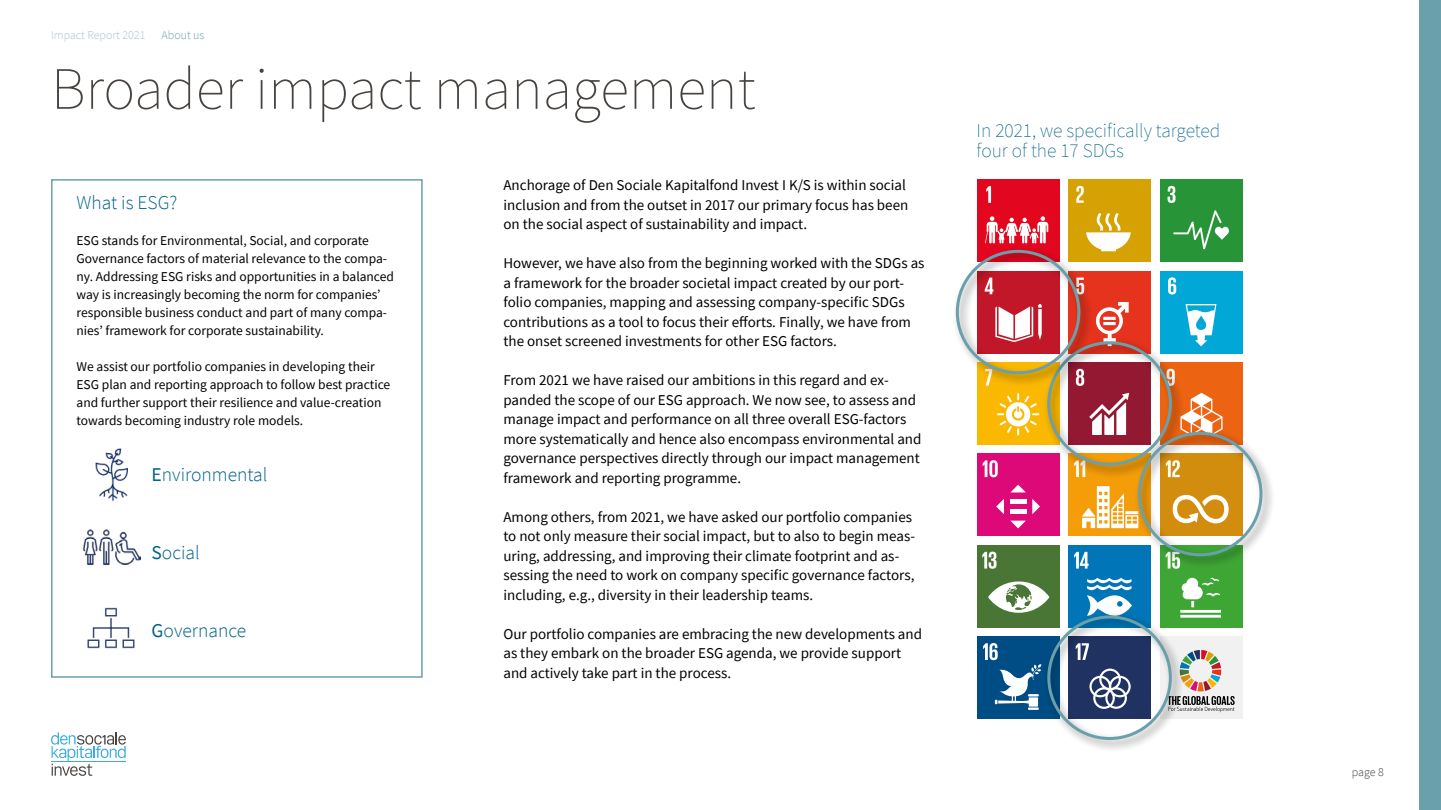
<style>
.page{position:relative;width:1441px;height:810px;background:#fff}
.page>*{position:absolute;margin:0;border:0;box-sizing:border-box;transform-origin:0 0}
.t1{font:200 60px "Source Sans Pro";color:#48433f}
.t2{font:200 19.5px/19.5px "Source Sans Pro";color:#00628b}
.t3{font:300 19.5px "Source Sans Pro";color:#00628b}
.t4{font:15px/19.5px "Source Sans Pro";color:#000}
.t5{font:13.5px/18px "Source Sans Pro";color:#000}
.t6{font:300 12px "Source Sans Pro";color:#a6c5cd}
.t7{font:300 12px "Source Sans Pro";color:#6aa0ab}
.t8{font:300 12px "Source Sans Pro";color:#48433f}
.s1{font-weight:400}
</style>
<div class="page">
<div style="left:51px;top:179px;width:371px;height:499px;background:#fff;border:2px solid #6aa0ab"></div>
<div style="left:1419px;top:0;width:21px;height:810px;background:#6aa0ab"></div>
<svg style="left:51px;top:732px;width:75px;height:44px"></svg>
<hr style="left:51px;top:761px;width:75px;height:1px;background:#39abe2">
<div style="left:1159px;top:362px;width:83px;height:83px;background:#ec6411"></div>
<svg style="left:1184px;top:393px;width:38px;height:34px"></svg>
<div style="left:1067px;top:453px;width:83px;height:83px;background:#f59d08"></div>
<svg style="left:1082px;top:486px;width:51px;height:42px"></svg>
<div style="left:1067px;top:545px;width:83px;height:83px;background:#0076b8"></div>
<svg style="left:1074px;top:552px;width:14px;height:17px"></svg>
<svg style="left:1087px;top:578px;width:44px;height:33px"></svg>
<div style="left:1159px;top:545px;width:83px;height:83px;background:#3ea635"></div>
<hr style="left:1180px;top:610px;width:40px;height:3px;background:#fff">
<hr style="left:1180px;top:615px;width:40px;height:3px;background:#fff">
<svg style="left:1181px;top:578px;width:38px;height:29px"></svg>
<div style="left:976px;top:362px;width:83px;height:83px;background:#fbb800"></div>
<svg style="left:997px;top:393px;width:42px;height:42px"></svg>
<div style="left:976px;top:453px;width:83px;height:83px;background:#dd0979"></div>
<svg style="left:982px;top:460px;width:15px;height:17px"></svg>
<svg style="left:996px;top:500px;width:7px;height:14px"></svg>
<svg style="left:1032px;top:499px;width:7px;height:15px"></svg>
<svg style="left:1011px;top:485px;width:14px;height:7px"></svg>
<svg style="left:1010px;top:521px;width:15px;height:7px"></svg>
<div style="left:1009px;top:499px;width:17px;height:5px;background:#fff"></div>
<div style="left:1009px;top:509px;width:17px;height:5px;background:#fff"></div>
<div style="left:976px;top:545px;width:83px;height:83px;background:#4a7635"></div>
<svg style="left:982px;top:552px;width:14px;height:17px"></svg>
<svg style="left:988px;top:581px;width:61px;height:32px"></svg>
<div style="left:1067px;top:271px;width:83px;height:83px;background:#e6331d"></div>
<svg style="left:1096px;top:302px;width:32px;height:35px"></svg>
<div style="left:1159px;top:271px;width:83px;height:83px;background:#00a7d7"></div>
<svg style="left:1168px;top:277px;width:8px;height:18px"></svg>
<svg style="left:1185px;top:304px;width:31px;height:42px"></svg>
<div style="left:1067px;top:179px;width:83px;height:83px;background:#d6a102"></div>
<svg style="left:1076px;top:186px;width:7px;height:17px"></svg>
<svg style="left:1086px;top:213px;width:44px;height:38px"></svg>
<div style="left:1159px;top:179px;width:83px;height:83px;background:#289438"></div>
<svg style="left:1167px;top:186px;width:8px;height:17px"></svg>
<svg style="left:1173px;top:210px;width:55px;height:39px"></svg>
<div style="left:976px;top:179px;width:83px;height:83px;background:#e2071f"></div>
<svg style="left:986px;top:186px;width:4px;height:17px"></svg>
<svg style="left:985px;top:216px;width:63px;height:27px"></svg>
<div style="left:1159px;top:636px;width:83px;height:83px;background:#f1f1f2"></div>
<svg style="left:1184px;top:650px;width:50px;height:62px"></svg>
<div style="left:976px;top:636px;width:83px;height:83px;background:#004c84"></div>
<svg style="left:983px;top:643px;width:58px;height:67px"></svg>
<div style="left:1042px;top:611px;width:142px;height:142px;background:#000;opacity:.5"></div>
<div style="left:1047px;top:616px;width:124px;height:124px;border:3px solid #6aa0ab;border-radius:50%"></div>
<div style="left:1042px;top:337px;width:142px;height:142px;background:#000;opacity:.5"></div>
<div style="left:1047px;top:341px;width:124px;height:125px;border:3px solid #6aa0ab;border-radius:50%"></div>
<div style="left:951px;top:245px;width:142px;height:142px;background:#000;opacity:.5"></div>
<div style="left:955px;top:250px;width:125px;height:124px;border:3px solid #6aa0ab;border-radius:50%"></div>
<div style="left:1133px;top:427px;width:142px;height:142px;background:#000;opacity:.5"></div>
<div style="left:1137px;top:432px;width:125px;height:124px;border:3px solid #6aa0ab;border-radius:50%"></div>
<img style="left:95px;top:448px;width:33px;height:53px">
<img style="left:83px;top:529px;width:57px;height:36px">
<img style="left:87px;top:607px;width:48px;height:42px">
<p class="t6" style="left:51px;top:28px;width:96px">Impact Report 2021</p>
<p class="t7" style="left:161px;top:28px;width:44px">About us</p>
<h1 class="t1" style="left:51px;top:53px;width:706px">Broader impact management</h1>
<h2 class="t3" style="left:76px;top:191px;width:102px">What is ESG?</h2>
<p class="t5" style="left:76px;top:232px;width:319px">ESG stands for Environmental, Social, and corporate Governance factors of material relevance to the compa&shy;ny. Addressing ESG risks and opportunities in a balanced way is increasingly becoming the norm for companies’ responsible business conduct and part of many compa&shy;nies’ framework for corporate sustainability.</p>
<p class="t5" style="left:76px;top:358px;width:315px">We assist our portfolio companies in developing their ESG plan and reporting approach to follow best practice and further support their resilience and value-creation towards becoming industry role models.</p>
<h2 class="t3" style="left:151px;top:462px;width:117px"><span class="s1">E</span>nvironmental</h2>
<h2 class="t3" style="left:151px;top:540px;width:50px"><span class="s1">S</span>ocial</h2>
<h2 class="t3" style="left:151px;top:618px;width:96px"><span class="s1">G</span>overnance</h2>
<p class="t4" style="left:503px;top:176px;width:406px">Anchorage of Den Sociale Kapitalfond Invest I K/S is within social inclusion and from the outset in 2017 our primary focus has been on the social aspect of sustainability and impact.</p>
<p class="t4" style="left:503px;top:254px;width:422px">However, we have also from the beginning worked with the SDGs as a framework for the broader societal impact created by our port&shy;folio companies, mapping and assessing company-specific SDGs contributions as a tool to focus their efforts. Finally, we have from the onset screened investments for other ESG factors.</p>
<p class="t4" style="left:503px;top:371px;width:419px">From 2021 we have raised our ambitions in this regard and ex&shy;panded the scope of our ESG approach. We now see, to assess and manage impact and performance on all three overall ESG-factors more systematically and hence also encompass environmental and governance perspectives directly through our impact management framework and reporting programme.</p>
<p class="t4" style="left:503px;top:507px;width:413px">Among others, from 2021, we have asked our portfolio companies to not only measure their social impact, but to also to begin meas&shy;uring, addressing, and improving their climate footprint and as&shy;sessing the need to work on company specific governance factors, including, e.g., diversity in their leadership teams.</p>
<p class="t4" style="left:503px;top:624px;width:420px">Our portfolio companies are embracing the new developments and as they embark on the broader ESG agenda, we provide support and actively take part in the process.</p>
<h2 class="t2" style="left:976px;top:121px;width:245px">In 2021, we specifically targeted four of the 17 SDGs</h2>
<p class="t8" style="left:1351px;top:765px;width:33px">page 8</p>
</div>
